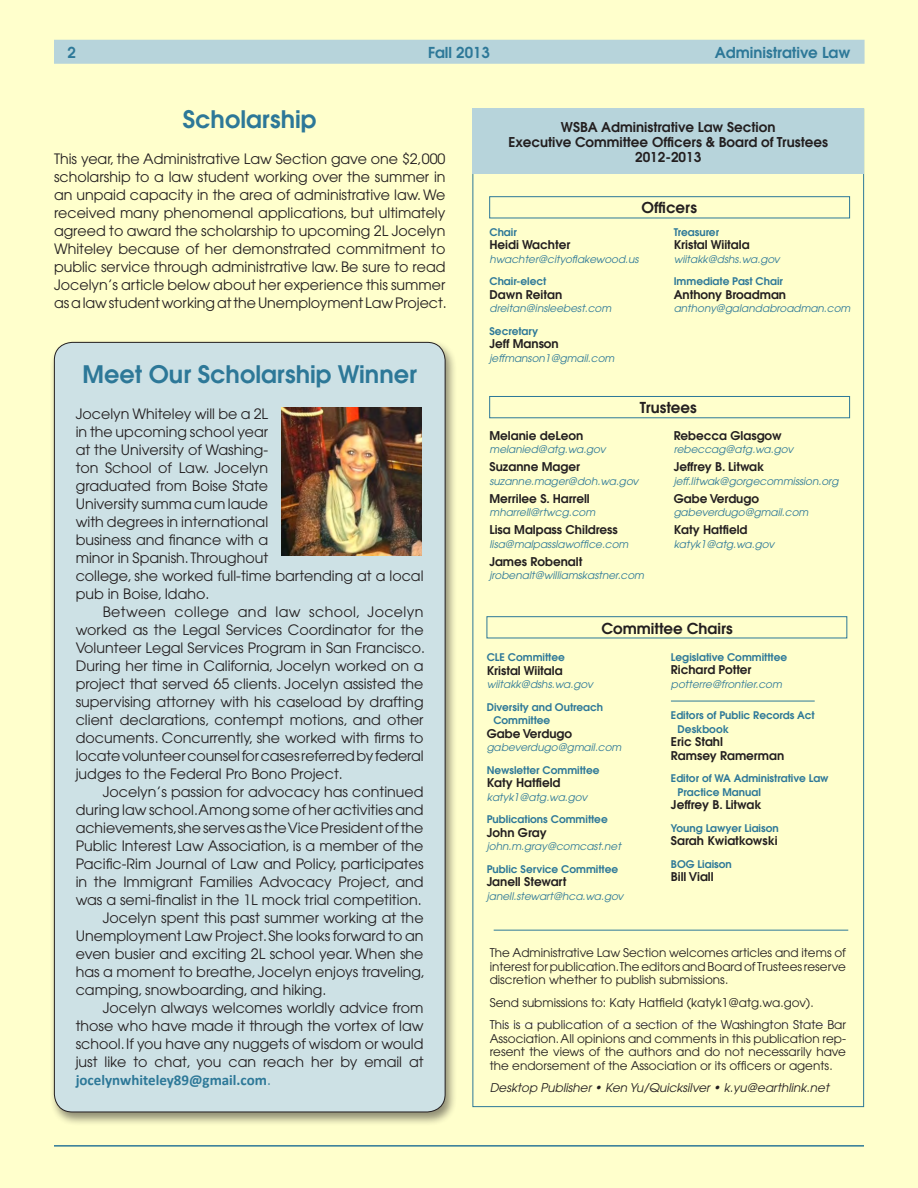
<style>
.page{position:relative;width:918px;height:1188px;background:#ffc}
.page>*{position:absolute;margin:0;border:0;box-sizing:border-box;transform-origin:0 0}
.t1{font:600 24px "Avant Garde";color:#2d7898}
.officers_hd{font:600 15px "Avant Garde";color:#231f20}
.body{font:700 15px "Calibri";color:#2d7898}
.folio{font:600 15px "Avant Garde";color:#2d7898}
.body-2{font:14.25px/18px "Avant Garde";color:#231f20;text-align:justify}
.bodywspnoind{font:14.25px/18px "Avant Garde";color:#231f20;text-align:justify}
.officershd{font:600 13.5px/15px "Avant Garde";color:#231f20;text-align:center}
.officers_text{font:12px/13.5px "Avant Garde";color:#231f20;text-align:justify}
.officers{font:600 12px "Avant Garde";color:#231f20}
.officers_wsp{font:600 12px "Avant Garde";color:#231f20}
.officers_text-2{font:italic 12px "Avant Garde";color:#231f20}
.officers_e-mail{font:italic 10.5px "Avant Garde";color:#2d7898}
.officers_sub{font:600 10.5px/13.5px "Avant Garde";color:#2d7898}
.s1{font-family:"Avant Garde";font-weight:400;font-size:14.25px}
</style>
<div class="page">
<div style="left:54px;top:40px;width:811px;height:24px;background:#b7d4db"></div>
<hr style="left:54px;top:1145px;width:810px;height:2px;background:#2d7898">
<div style="left:473px;top:109px;width:391px;height:65px;background:#b7d4db"></div>
<hr style="left:490px;top:1025px;width:347px;height:1px;background:#fff">
<div style="left:489px;top:196px;width:361px;height:22px;border:1px solid #2d7898"></div>
<div style="left:489px;top:396px;width:361px;height:22px;border:1px solid #2d7898"></div>
<div style="left:487px;top:616px;width:360px;height:22px;border:1px solid #2d7898"></div>
<hr style="left:671px;top:701px;width:144px;height:1px;background:#2d7898">
<hr style="left:494px;top:930px;width:354px;height:1px;background:#2d7898">
<div style="left:49px;top:339px;width:408px;height:787px;background:#231f20;opacity:.5"></div>
<div style="left:54px;top:342px;width:391px;height:770px;background:#cde1e5;border-radius:18px"></div>
<img style="left:282px;top:408px;width:139px;height:147px">
<p class="folio" style="left:68px;top:43px;width:10px">2</p>
<p class="folio" style="left:428px;top:43px;width:63px">Fall 2013</p>
<p class="folio" style="left:715px;top:43px;width:137px">Administrative Law</p>
<p class="t1" style="left:183px;top:104px;width:135px">Scholarship</p>
<p class="bodywspnoind" style="left:54px;top:150px;width:394px">This year, the Administrative Law Section gave one $2,000 scholarship to a law student working over the summer in an unpaid capacity in the area of administrative law. We received many phenomenal applications, but ultimately agreed to award the scholarship to upcoming 2L Jocelyn Whiteley because of her demonstrated commitment to public service through administrative law. Be sure to read Jocelyn’s article below about her experience this summer as a law student working at the Unemployment Law Project.</p>
<p class="t1" style="left:83px;top:359px;width:336px">Meet Our Scholarship Winner</p>
<p class="bodywspnoind" style="left:76px;top:405px;width:349px;text-align:left">Jocelyn Whiteley will be a 2L<br>in the upcoming school year<br>at the University of Washing-<br>ton School of Law. Jocelyn<br>graduated from Boise State<br>University summa cum laude<br>with degrees in international<br>business and finance with a<br>minor in Spanish. Throughout<br>college, she worked full-time bartending at a local pub in Boise, Idaho.</p>
<p class="body-2" style="left:76px;top:603px;width:351px;text-indent:27px">Between college and law school, Jocelyn worked as the Legal Services Coordinator for the Volunteer Legal Services Program in San Francisco.<br>During her time in California, Jocelyn worked on a project that served 65 clients. Jocelyn assisted the supervising attorney with his caseload by drafting client declarations, contempt motions, and other documents. Concurrently, she worked with firms to locate volunteer counsel for cases referred by federal judges to the Federal Pro Bono Project.</p>
<p class="body-2" style="left:76px;top:783px;width:349px;text-indent:27px">Jocelyn’s passion for advocacy has continued during law school.Among some of her activities and achievements,she serves as the Vice President of the Public Interest Law Association, is a member of the Pacific-Rim Journal of Law and Policy, participates in the Immigrant Families Advocacy Project, and was a semi-finalist in the 1L mock trial competition.</p>
<p class="body-2" style="left:76px;top:909px;width:351px;text-indent:27px">Jocelyn spent this past summer working at the Unemployment Law Project. She looks forward to an even busier and exciting 2L school year. When she has a moment to breathe, Jocelyn enjoys traveling, camping, snowboarding, and hiking.</p>
<p class="body-2" style="left:76px;top:999px;width:349px;text-indent:27px">Jocelyn always welcomes worldly advice from those who have made it through the vortex of law school. If you have any nuggets of wisdom or would just like to chat, you can reach her by email at</p>
<p class="body" style="left:76px;top:1070px;width:197px">jocelynwhiteley89@gmail.com<span class="s1">.</span></p>
<p class="officershd" style="left:508px;top:119px;width:321px">WSBA Administrative Law Section<br>Executive Committee Officers &amp; Board of Trustees<br>2012-2013</p>
<p class="officers_hd" style="left:641px;top:197px;width:57px">Officers</p>
<p class="officers_sub" style="left:489px;top:225px;width:29px">Chair</p>
<p class="officers" style="left:489px;top:237px;width:82px">Heidi Wachter</p>
<p class="officers_e-mail" style="left:489px;top:253px;width:151px">hwachter@cityoflakewood.us</p>
<p class="officers_sub" style="left:489px;top:275px;width:58px">Chair-elect</p>
<p class="officers" style="left:489px;top:287px;width:74px">Dawn Reitan</p>
<p class="officers_e-mail" style="left:489px;top:302px;width:123px">dreitan@insleebest.com</p>
<p class="officers_sub" style="left:489px;top:324px;width:50px">Secretary</p>
<p class="officers" style="left:489px;top:336px;width:71px">Jeff Manson</p>
<p class="officers_e-mail" style="left:489px;top:352px;width:126px">jeffmanson1@gmail.com</p>
<p class="officers_sub" style="left:674px;top:225px;width:47px">Treasurer</p>
<p class="officers" style="left:674px;top:237px;width:77px">Kristal Wiitala</p>
<p class="officers_e-mail" style="left:674px;top:253px;width:108px">wiitakk@dshs.wa.gov</p>
<p class="officers_sub" style="left:674px;top:275px;width:111px">Immediate Past Chair</p>
<p class="officers" style="left:674px;top:287px;width:114px">Anthony Broadman</p>
<p class="officers_e-mail" style="left:674px;top:302px;width:178px">anthony@galandabroadman.com</p>
<p class="officers_hd" style="left:640px;top:398px;width:58px">Trustees</p>
<p class="officers_wsp" style="left:489px;top:428px;width:95px">Melanie deLeon</p>
<p class="officers_e-mail" style="left:489px;top:443px;width:118px">melanied@atg.wa.gov</p>
<p class="officers_wsp" style="left:489px;top:459px;width:94px">Suzanne Mager  </p>
<p class="officers_e-mail" style="left:489px;top:475px;width:150px">suzanne.mager@doh.wa.gov</p>
<p class="officers_wsp" style="left:489px;top:491px;width:104px">Merrilee S. Harrell  </p>
<p class="officers_e-mail" style="left:489px;top:506px;width:107px">mharrell@rtwcg.com</p>
<p class="officers_wsp" style="left:489px;top:522px;width:132px">Lisa Malpass Childress  </p>
<p class="officers_e-mail" style="left:489px;top:538px;width:140px">lisa@malpasslawoffice.com</p>
<p class="officers_wsp" style="left:489px;top:554px;width:96px">James Robenalt  </p>
<p class="officers_e-mail" style="left:489px;top:569px;width:156px">jrobenalt@williamskastner.com</p>
<p class="officers_wsp" style="left:674px;top:428px;width:111px">Rebecca Glasgow  </p>
<p class="officers_e-mail" style="left:674px;top:443px;width:121px">rebeccag@atg.wa.gov</p>
<p class="officers_wsp" style="left:674px;top:459px;width:94px">Jeffrey B. Litwak  </p>
<p class="officers_e-mail" style="left:674px;top:475px;width:166px">jeff.litwak@gorgecommission.org</p>
<p class="officers_wsp" style="left:674px;top:491px;width:87px">Gabe Verdugo</p>
<p class="officers_e-mail" style="left:674px;top:506px;width:136px">gabeverdugo@gmail.com</p>
<p class="officers_wsp" style="left:674px;top:522px;width:75px">Katy Hatfield</p>
<p class="officers_e-mail" style="left:674px;top:538px;width:102px">katyk1@atg.wa.gov</p>
<p class="officers_hd" style="left:601px;top:618px;width:133px">Committee Chairs</p>
<p class="officers_sub" style="left:487px;top:650px;width:80px">CLE Committee</p>
<p class="officers" style="left:487px;top:662px;width:77px">Kristal Wiitala</p>
<p class="officers_e-mail" style="left:487px;top:678px;width:108px">wiitakk@dshs.wa.gov</p>
<p class="officers_sub" style="left:493px;top:700px;width:111px;text-indent:-7px">Diversity and Outreach<br>Committee</p>
<p class="officers" style="left:487px;top:725px;width:87px">Gabe Verdugo</p>
<p class="officers_e-mail" style="left:487px;top:741px;width:136px">gabeverdugo@gmail.com</p>
<p class="officers_sub" style="left:487px;top:763px;width:114px">Newsletter Committee</p>
<p class="officers" style="left:487px;top:775px;width:75px">Katy Hatfield</p>
<p class="officers_e-mail" style="left:487px;top:791px;width:102px">katyk1@atg.wa.gov</p>
<p class="officers_sub" style="left:487px;top:812px;width:123px">Publications Committee</p>
<p class="officers" style="left:487px;top:824px;width:62px">John Gray</p>
<p class="officers_e-mail" style="left:487px;top:840px;width:136px">john.m.gray@comcast.net</p>
<p class="officers_sub" style="left:487px;top:862px;width:133px">Public Service Committee</p>
<p class="officers" style="left:487px;top:874px;width:81px">Janell Stewart</p>
<p class="officers_e-mail" style="left:487px;top:890px;width:138px">janell.stewart@hca.wa.gov</p>
<p class="officers_sub" style="left:671px;top:650px;width:118px">Legislative Committtee</p>
<p class="officers" style="left:671px;top:662px;width:82px">Richard Potter</p>
<p class="officers_e-mail" style="left:671px;top:678px;width:113px">potterre@frontier.com</p>
<p class="officers_sub" style="left:678px;top:709px;width:139px;text-indent:-7px">Editors of Public Records Act<br>Deskbook</p>
<p class="officers" style="left:671px;top:734px;width:54px">Eric Stahl</p>
<p class="officers" style="left:671px;top:748px;width:115px">Ramsey Ramerman</p>
<p class="officers_sub" style="left:678px;top:772px;width:153px;text-indent:-7px">Editor of WA Administrative Law<br>Practice Manual</p>
<p class="officers" style="left:671px;top:797px;width:92px">Jeffrey B. Litwak</p>
<p class="officers_sub" style="left:671px;top:821px;width:109px">Young Lawyer Liaison</p>
<p class="officers" style="left:671px;top:833px;width:108px">Sarah Kwiatkowski</p>
<p class="officers_sub" style="left:671px;top:857px;width:62px">BOG Liaison</p>
<p class="officers" style="left:671px;top:869px;width:44px">Bill Viall</p>
<p class="officers_text" style="left:490px;top:946px;width:358px">The Administrative Law Section welcomes articles and items of interest for publication.The editors and Board of Trustees reserve discretion whether to publish submissions.</p>
<p class="officers_text" style="left:490px;top:995px;width:326px">Send submissions to: Katy Hatfield (katyk1@atg.wa.gov).</p>
<p class="officers_text" style="left:490px;top:1018px;width:358px">This is a publication of a section of the Washington State Bar Association. All opinions and comments in this publication rep&shy;resent the views of the authors and do not necessarily have the endorsement of the Association or its officers or agents.</p>
<p class="officers_text-2" style="left:490px;top:1081px;width:341px">Desktop Publisher • Ken Yu/Quicksilver • k.yu@earthlink.net</p>
</div>
